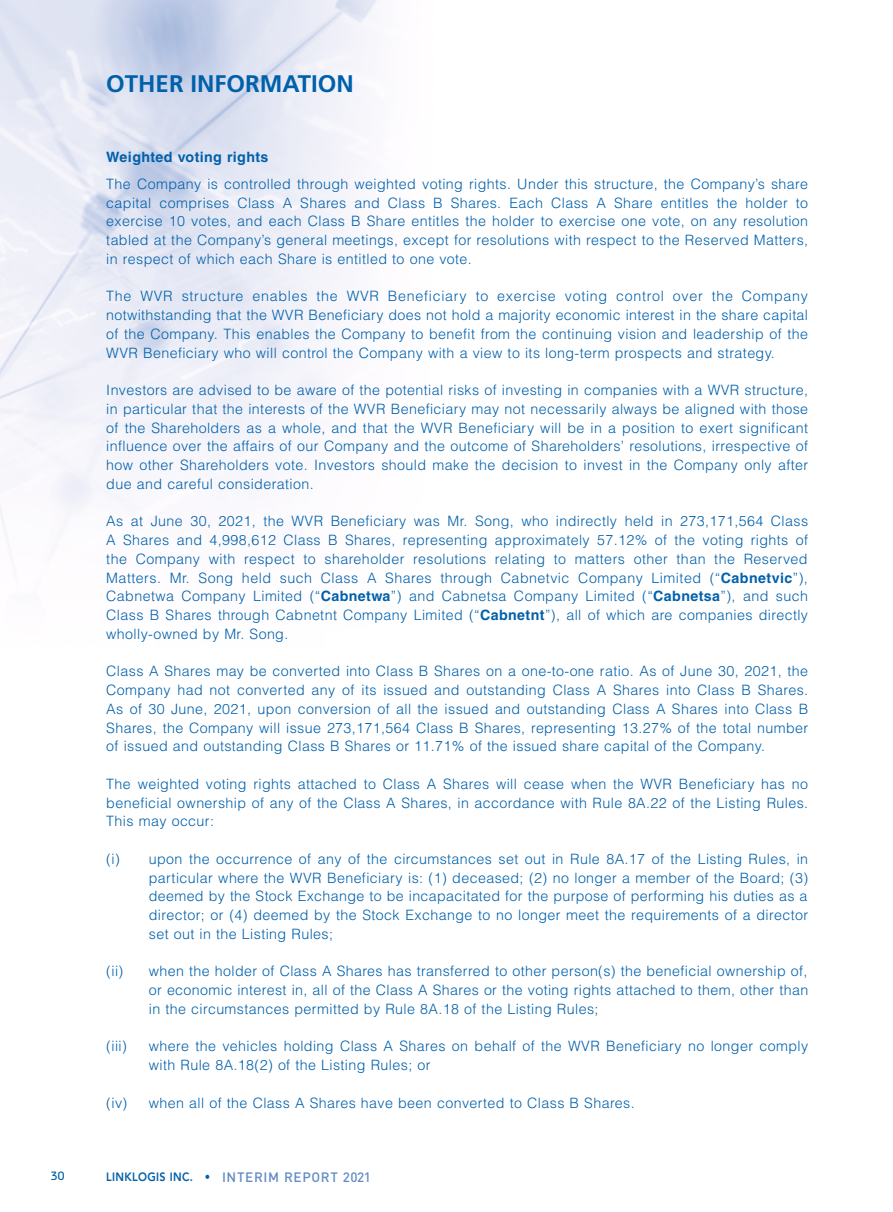
<style>
.page{position:relative;width:893px;height:1212px;background:#fff}
.page>*{position:absolute;margin:0;border:0;box-sizing:border-box;transform-origin:0 0}
.t1{font:700 24px "Frutiger LT Std";color:#0060aa}
._00_txt{font:300 14.25px/18.8px "Helvetica LT Std";letter-spacing:.03em;color:#0060aa;text-align:justify}
._02_H2{font:700 14.25px "Helvetica LT Std";letter-spacing:.03em;color:#0060aa}
.t2{font:500 13.5px "DIN Pro";letter-spacing:.05em;color:#628cc4}
.t3{font:500 12px "Bauhaus Std";color:#0060aa}
.s1{font-weight:700}
.s2{font-family:"Avenir LT Std";font-weight:800;font-size:12px;color:#0060aa}
.s3{font-family:"Frutiger LT Std";font-weight:300;font-size:12px;color:#0060aa}
</style>
<div class="page">
<h1 class="t1" style="left:106px;top:70px;width:249px">OTHER INFORMATION</h1>
<p class="_02_H2" style="left:106px;top:148px;width:164px">Weighted voting rights</p>
<p class="_00_txt" style="left:106px;top:174px;width:703px">The Company is controlled through weighted voting rights. Under this structure, the Company’s share capital comprises Class A Shares and Class B Shares. Each Class A Share entitles the holder to exercise 10 votes, and each Class B Share entitles the holder to exercise one vote, on any resolution tabled at the Company’s general meetings, except for resolutions with respect to the Reserved Matters, in respect of which each Share is entitled to one vote.</p>
<p class="_00_txt" style="left:106px;top:287px;width:703px">The WVR structure enables the WVR Beneficiary to exercise voting control over the Company notwithstanding that the WVR Beneficiary does not hold a majority economic interest in the share capital of the Company. This enables the Company to benefit from the continuing vision and leadership of the WVR Beneficiary who will control the Company with a view to its long-term prospects and strategy.</p>
<p class="_00_txt" style="left:106px;top:380px;width:703px">Investors are advised to be aware of the potential risks of investing in companies with a WVR structure, in particular that the interests of the WVR Beneficiary may not necessarily always be aligned with those of the Shareholders as a whole, and that the WVR Beneficiary will be in a position to exert significant influence over the affairs of our Company and the outcome of Shareholders’ resolutions, irrespective of how other Shareholders vote. Investors should make the decision to invest in the Company only after due and careful consideration.</p>
<p class="_00_txt" style="left:106px;top:512px;width:703px">As at June 30, 2021, the WVR Beneficiary was Mr. Song, who indirectly held in 273,171,564 Class A Shares and 4,998,612 Class B Shares, representing approximately 57.12% of the voting rights of the Company with respect to shareholder resolutions relating to matters other than the Reserved Matters. Mr. Song held such Class A Shares through Cabnetvic Company Limited (“<span class="s1">Cabnetvic</span>”), Cabnetwa Company Limited (“<span class="s1">Cabnetwa</span>”) and Cabnetsa Company Limited (“<span class="s1">Cabnetsa</span>”), and such Class B Shares through Cabnetnt Company Limited (“<span class="s1">Cabnetnt</span>”), all of which are companies directly wholly-owned by Mr. Song.</p>
<p class="_00_txt" style="left:106px;top:662px;width:703px">Class A Shares may be converted into Class B Shares on a one-to-one ratio. As of June 30, 2021, the Company had not converted any of its issued and outstanding Class A Shares into Class B Shares.<br>As of 30 June, 2021, upon conversion of all the issued and outstanding Class A Shares into Class B Shares, the Company will issue 273,171,564 Class B Shares, representing 13.27% of the total number of issued and outstanding Class B Shares or 11.71% of the issued share capital of the Company.</p>
<p class="_00_txt" style="left:106px;top:774px;width:703px">The weighted voting rights attached to Class A Shares will cease when the WVR Beneficiary has no beneficial ownership of any of the Class A Shares, in accordance with Rule 8A.22 of the Listing Rules.<br>This may occur:</p>
<p class="_00_txt" style="left:149px;top:849px;width:661px;text-indent:-43px">(i) upon the occurrence of any of the circumstances set out in Rule 8A.17 of the Listing Rules, in particular where the WVR Beneficiary is: (1) deceased; (2) no longer a member of the Board; (3) deemed by the Stock Exchange to be incapacitated for the purpose of performing his duties as a director; or (4) deemed by the Stock Exchange to no longer meet the requirements of a director set out in the Listing Rules;</p>
<p class="_00_txt" style="left:106px;top:962px;width:19px">(ii)</p>
<p class="_00_txt" style="left:149px;top:962px;width:661px">when the holder of Class A Shares has transferred to other person(s) the beneficial ownership of, or economic interest in, all of the Class A Shares or the voting rights attached to them, other than in the circumstances permitted by Rule 8A.18 of the Listing Rules;</p>
<p class="_00_txt" style="left:106px;top:1037px;width:22px">(iii)</p>
<p class="_00_txt" style="left:149px;top:1037px;width:661px">where the vehicles holding Class A Shares on behalf of the WVR Beneficiary no longer comply with Rule 8A.18(2) of the Listing Rules; or</p>
<p class="_00_txt" style="left:106px;top:1093px;width:22px">(iv)</p>
<p class="_00_txt" style="left:149px;top:1093px;width:487px">when all of the Class A Shares have been converted to Class B Shares.</p>
<p class="t3" style="left:51px;top:1169px;width:15px">30</p>
<p class="t2" style="left:106px;top:1167px;width:266px"><span class="s2">LINKLOGIS INC.</span> <span class="s3">•</span> INTERIM REPORT 2021</p>
</div>
